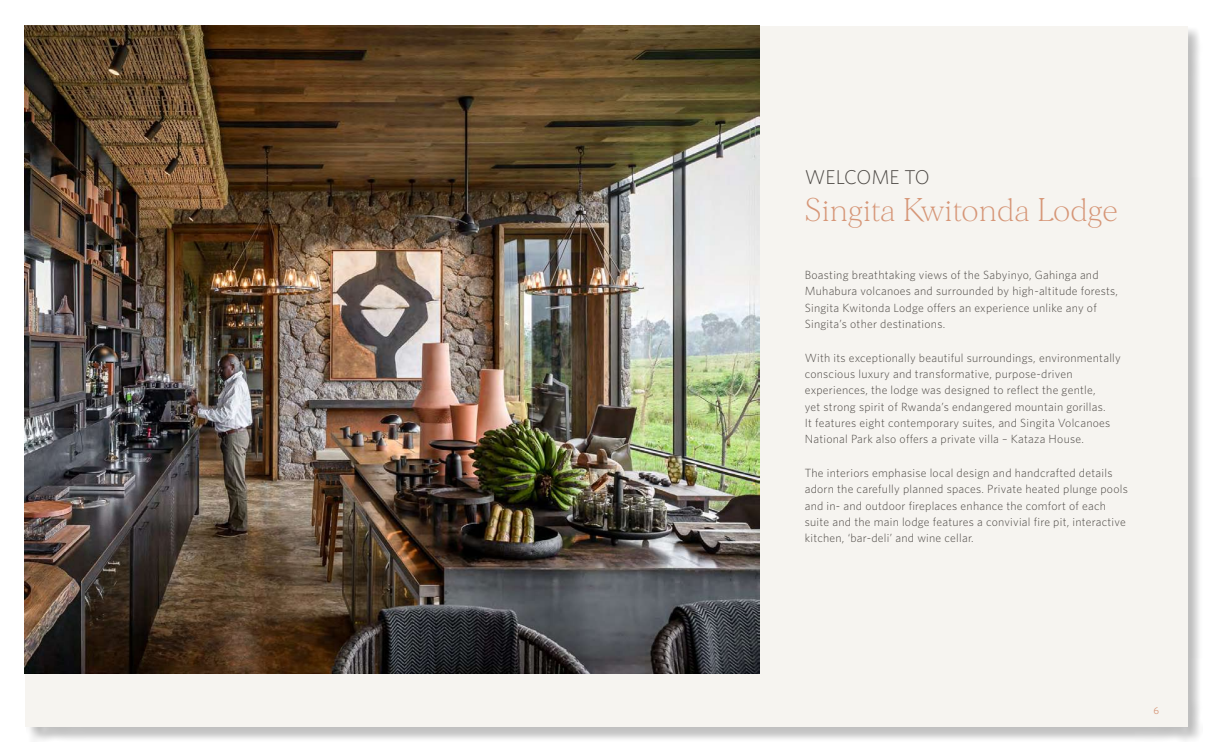
<style>
.page{position:relative;width:1213px;height:750px;background:#fff}
.page>*{position:absolute;margin:0;border:0;box-sizing:border-box;transform-origin:0 0}
.t1{font:200 31.25px "Morion";color:#d69677}
.t2{font:300 20px "Whitney";color:#4d4945}
.t3{font:300 11.88px/16.2px "Whitney";letter-spacing:.02em;color:#4d4945}
.t4{font:10px "Whitney";color:#d69677}
</style>
<div class="page">
<div style="left:26px;top:27px;width:1177px;height:715px;background:#808080;opacity:.5"></div>
<div style="left:25px;top:26px;width:1162px;height:700px;background:#f6f4f0"></div>
<img style="left:25px;top:26px;width:735px;height:647px">
<h2 class="t2" style="left:805px;top:164px;width:126px">WELCOME TO</h2>
<h1 class="t1" style="left:805px;top:193px;width:314px">Singita Kwitonda Lodge</h1>
<p class="t3" style="left:804px;top:267px;width:315px">Boasting breathtaking views of the Sabyinyo, Gahinga and Muhabura volcanoes and surrounded by high-altitude forests, Singita Kwitonda Lodge offers an experience unlike any of Singita’s other destinations.</p>
<p class="t3" style="left:804px;top:349px;width:317px">With its exceptionally beautiful surroundings, environmentally conscious luxury and transformative, purpose-driven experiences, the lodge was designed to reflect the gentle,<br>yet strong spirit of Rwanda’s endangered mountain gorillas.<br>It features eight contemporary suites, and Singita Volcanoes National Park also offers a private villa – Kataza House.</p>
<p class="t3" style="left:804px;top:464px;width:324px">The interiors emphasise local design and handcrafted details adorn the carefully planned spaces. Private heated plunge pools and in- and outdoor fireplaces enhance the comfort of each suite and the main lodge features a convivial fire pit, interactive kitchen, ‘bar-deli’ and wine cellar.</p>
<p class="t4" style="left:1153px;top:704px;width:7px">6</p>
</div>
